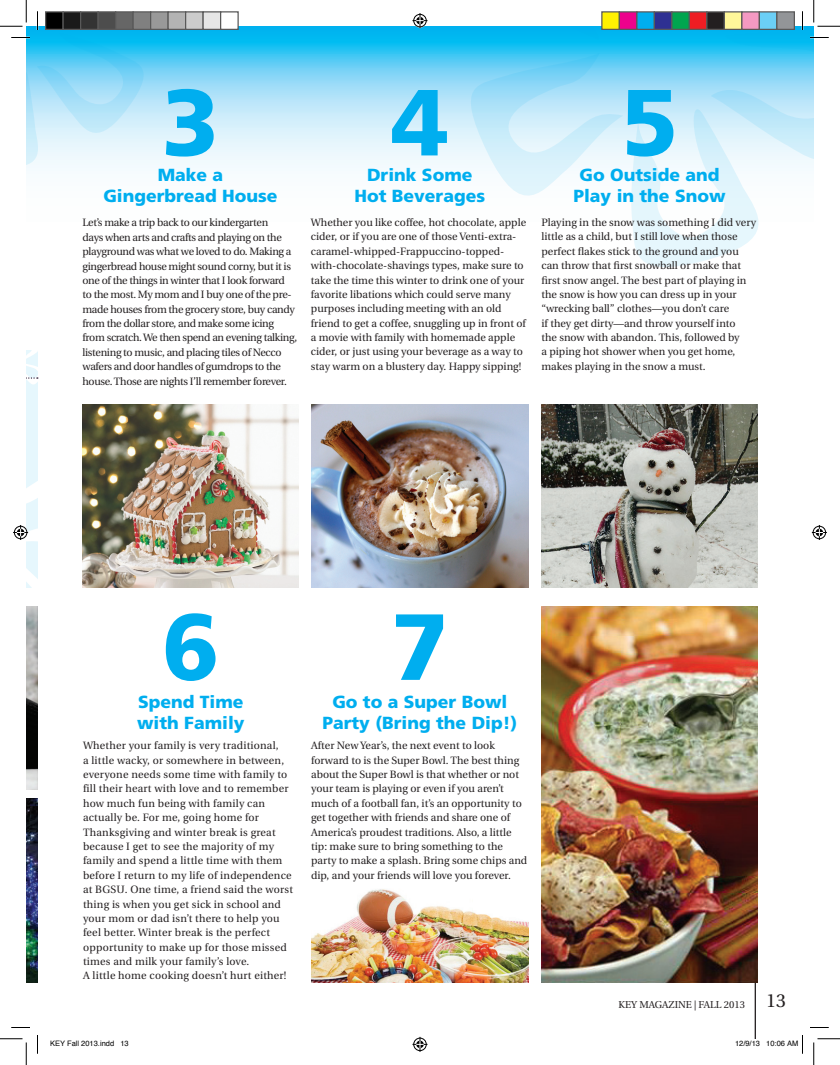
<style>
.page{position:relative;width:840px;height:1065px;background:#fff}
.page>*{position:absolute;margin:0;border:0;box-sizing:border-box;transform-origin:0 0}
.t1{font:900 93.75px "Frutiger";color:#00aeef}
.t2{font:900 17.5px/21px "Frutiger";color:#00aeef;text-align:center}
.t3{font:10.62px/14.4px "Utopia";color:#231f20}
.t4{font:10.62px/14.4px "Utopia";letter-spacing:.02em;color:#231f20}
.t5{font:10.62px/14.4px "Utopia";letter-spacing:-.03em;color:#231f20}
.t6{font:10px "Utopia";color:#231f20}
.t7{font:7.5px "Helvetica";color:#000}
.s1{font-size:18.75px}
</style>
<div class="page">
<svg style="left:158px;top:26px;width:296px;height:145px;background:#99def8"></svg>
<svg style="left:454px;top:26px;width:360px;height:241px"></svg>
<div style="left:26px;top:351px;width:12px;height:237px;background:#e6f7fd"></div>
<hr style="left:755px;top:982px;width:1px;height:57px;background:#231f20">
<img style="left:311px;top:404px;width:218px;height:184px">
<img style="left:541px;top:607px;width:217px;height:376px">
<img style="left:83px;top:404px;width:216px;height:184px">
<img style="left:26px;top:799px;width:12px;height:183px">
<img style="left:26px;top:667px;width:12px;height:122px">
<img style="left:542px;top:404px;width:216px;height:184px">
<img style="left:311px;top:889px;width:218px;height:94px">
<svg style="left:26px;top:350px;width:13px;height:35px"></svg>
<svg style="left:810px;top:37px;width:19px;height:1px"></svg>
<svg style="left:11px;top:1027px;width:19px;height:1px"></svg>
<svg style="left:810px;top:1027px;width:19px;height:1px"></svg>
<svg style="left:37px;top:1035px;width:1px;height:19px"></svg>
<svg style="left:802px;top:11px;width:1px;height:19px"></svg>
<svg style="left:0;top:0;width:158px;height:171px"></svg>
<svg style="left:0;top:1039px;width:27px;height:26px"></svg>
<svg style="left:814px;top:0;width:26px;height:27px"></svg>
<svg style="left:814px;top:1039px;width:26px;height:26px"></svg>
<svg style="left:412px;top:13px;width:16px;height:15px"></svg>
<svg style="left:412px;top:1037px;width:16px;height:15px"></svg>
<svg style="left:13px;top:414px;width:89px;height:253px"></svg>
<svg style="left:812px;top:525px;width:15px;height:15px"></svg>
<div style="left:46px;top:12px;width:17px;height:17px;background:#000"></div>
<div style="left:45px;top:11px;width:19px;height:19px;border:1px solid #595959"></div>
<div style="left:63px;top:12px;width:18px;height:17px;background:#1a1a1a"></div>
<div style="left:62px;top:11px;width:19px;height:19px;border:1px solid #595959"></div>
<div style="left:81px;top:12px;width:17px;height:17px;background:#333"></div>
<div style="left:80px;top:11px;width:19px;height:19px;border:1px solid #595959"></div>
<div style="left:98px;top:12px;width:18px;height:17px;background:#4d4d4d"></div>
<div style="left:98px;top:11px;width:18px;height:19px;border:1px solid #595959"></div>
<div style="left:116px;top:12px;width:17px;height:17px;background:#666"></div>
<div style="left:115px;top:11px;width:19px;height:19px;border:1px solid #595959"></div>
<div style="left:133px;top:12px;width:18px;height:17px;background:#808080"></div>
<div style="left:132px;top:11px;width:19px;height:19px;border:1px solid #595959"></div>
<div style="left:151px;top:12px;width:17px;height:17px;background:#999"></div>
<div style="left:150px;top:11px;width:19px;height:19px;border:1px solid #595959"></div>
<div style="left:168px;top:12px;width:18px;height:17px;background:#b3b3b3"></div>
<div style="left:168px;top:11px;width:18px;height:19px;border:1px solid #595959"></div>
<div style="left:186px;top:12px;width:17px;height:17px;background:#ccc"></div>
<div style="left:185px;top:11px;width:19px;height:19px;border:1px solid #595959"></div>
<div style="left:203px;top:12px;width:18px;height:17px;background:#e6e6e6"></div>
<div style="left:202px;top:11px;width:19px;height:19px;border:1px solid #595959"></div>
<div style="left:221px;top:12px;width:17px;height:17px;background:#fff"></div>
<div style="left:220px;top:11px;width:19px;height:19px;border:1px solid #595959"></div>
<div style="left:602px;top:12px;width:17px;height:17px;background:#fff101"></div>
<div style="left:601px;top:11px;width:19px;height:19px;border:1px solid #595959"></div>
<div style="left:619px;top:12px;width:18px;height:17px;background:#ed028c"></div>
<div style="left:619px;top:11px;width:19px;height:19px;border:1px solid #595959"></div>
<div style="left:637px;top:12px;width:17px;height:17px;background:#00aeef"></div>
<div style="left:636px;top:11px;width:19px;height:19px;border:1px solid #595959"></div>
<div style="left:654px;top:12px;width:18px;height:17px;background:#2e3092"></div>
<div style="left:654px;top:11px;width:18px;height:19px;border:1px solid #595959"></div>
<div style="left:672px;top:12px;width:17px;height:17px;background:#00a54f"></div>
<div style="left:671px;top:11px;width:19px;height:19px;border:1px solid #595959"></div>
<div style="left:689px;top:12px;width:18px;height:17px;background:#ee1d23"></div>
<div style="left:689px;top:11px;width:19px;height:19px;border:1px solid #595959"></div>
<div style="left:707px;top:12px;width:17px;height:17px;background:#231f20"></div>
<div style="left:706px;top:11px;width:19px;height:19px;border:1px solid #595959"></div>
<div style="left:724px;top:12px;width:18px;height:17px;background:#fff79a"></div>
<div style="left:724px;top:11px;width:18px;height:19px;border:1px solid #595959"></div>
<div style="left:742px;top:12px;width:17px;height:17px;background:#f499c2"></div>
<div style="left:741px;top:11px;width:19px;height:19px;border:1px solid #595959"></div>
<div style="left:759px;top:12px;width:18px;height:17px;background:#6bcff6"></div>
<div style="left:759px;top:11px;width:19px;height:19px;border:1px solid #595959"></div>
<div style="left:777px;top:12px;width:17px;height:17px;background:#939598"></div>
<div style="left:776px;top:11px;width:19px;height:19px;border:1px solid #595959"></div>
<svg style="left:802px;top:1035px;width:1px;height:19px"></svg>
<h1 class="t1" style="left:162px;top:66px;width:59px">3</h1>
<h2 class="t2" style="left:103px;top:164px;width:176px">Make a<br>Gingerbread House</h2>
<p class="t5" style="left:82px;top:216px;width:216px">Let’s make a trip back to our kindergarten<br>days when arts and crafts and playing on the playground was what we loved to do. Making a gingerbread house might sound corny, but it is one of the things in winter that I look forward<br>to the most. My mom and I buy one of the pre&shy;made houses from the grocery store, buy candy from the dollar store, and make some icing from scratch. We then spend an evening talking, listening to music, and placing tiles of Necco wafers and door handles of gumdrops to the house. Those are nights I’ll remember forever.</p>
<h1 class="t1" style="left:391px;top:66px;width:59px">4</h1>
<h2 class="t2" style="left:354px;top:164px;width:132px">Drink Some<br>Hot Beverages</h2>
<p class="t3" style="left:311px;top:215px;width:217px">Whether you like coffee, hot chocolate, apple cider, or if you are one of those Venti-extra&shy;caramel-whipped-Frappuccino-topped&shy;with-chocolate-shavings types, make sure to take the time this winter to drink one of your favorite libations which could serve many purposes including meeting with an old friend to get a coffee, snuggling up in front of a movie with family with homemade apple cider, or just using your beverage as a way to stay warm on a blustery day. Happy sipping!</p>
<h1 class="t1" style="left:621px;top:66px;width:59px">5</h1>
<h2 class="t2" style="left:573px;top:164px;width:154px">Go Outside and<br>Play in the Snow</h2>
<p class="t3" style="left:542px;top:215px;width:216px">Playing in the snow was something I did very little as a child, but I still love when those perfect flakes stick to the ground and you can throw that first snowball or make that first snow angel. The best part of playing in the snow is how you can dress up in your “wrecking ball” clothes—you don’t care<br>if they get dirty—and throw yourself into<br>the snow with abandon. This, followed by<br>a piping hot shower when you get home, makes playing in the snow a must.</p>
<h1 class="t1" style="left:162px;top:590px;width:59px">6</h1>
<h2 class="t2" style="left:137px;top:712px;width:109px">with Family</h2>
<p class="t4" style="left:83px;top:739px;width:211px">Whether your family is very traditional,<br>a little wacky, or somewhere in between, everyone needs some time with family to fill their heart with love and to remember how much fun being with family can actually be. For me, going home for Thanksgiving and winter break is great because I get to see the majority of my family and spend a little time with them before I return to my life of independence at BGSU. One time, a friend said the worst thing is when you get sick in school and your mom or dad isn’t there to help you feel better. Winter break is the perfect opportunity to make up for those missed times and milk your family’s love.<br>A little home cooking doesn’t hurt either!</p>
<h2 class="t2" style="left:138px;top:691px;width:107px">Spend Time</h2>
<h1 class="t1" style="left:391px;top:590px;width:59px">7</h1>
<h2 class="t2" style="left:322px;top:691px;width:197px">Go to a Super Bowl<br>Party (Bring the Dip!)</h2>
<p class="t3" style="left:311px;top:739px;width:218px">After New Year’s, the next event to look forward to is the Super Bowl. The best thing about the Super Bowl is that whether or not your team is playing or even if you aren’t much of a football fan, it’s an opportunity to get together with friends and share one of America’s proudest traditions. Also, a little tip: make sure to bring something to the party to make a splash. Bring some chips and dip, and your friends will love you forever.</p>
<p class="t6" style="left:619px;top:999px;width:169px">KEY MAGAZINE | FALL 2013 <span class="s1">13</span></p>
<p class="t7" style="left:50px;top:1038px;width:80px">KEY Fall 2013.indd 13</p>
<p class="t7" style="left:735px;top:1038px;width:65px">12/9/13 10:06 AM</p>
</div>
